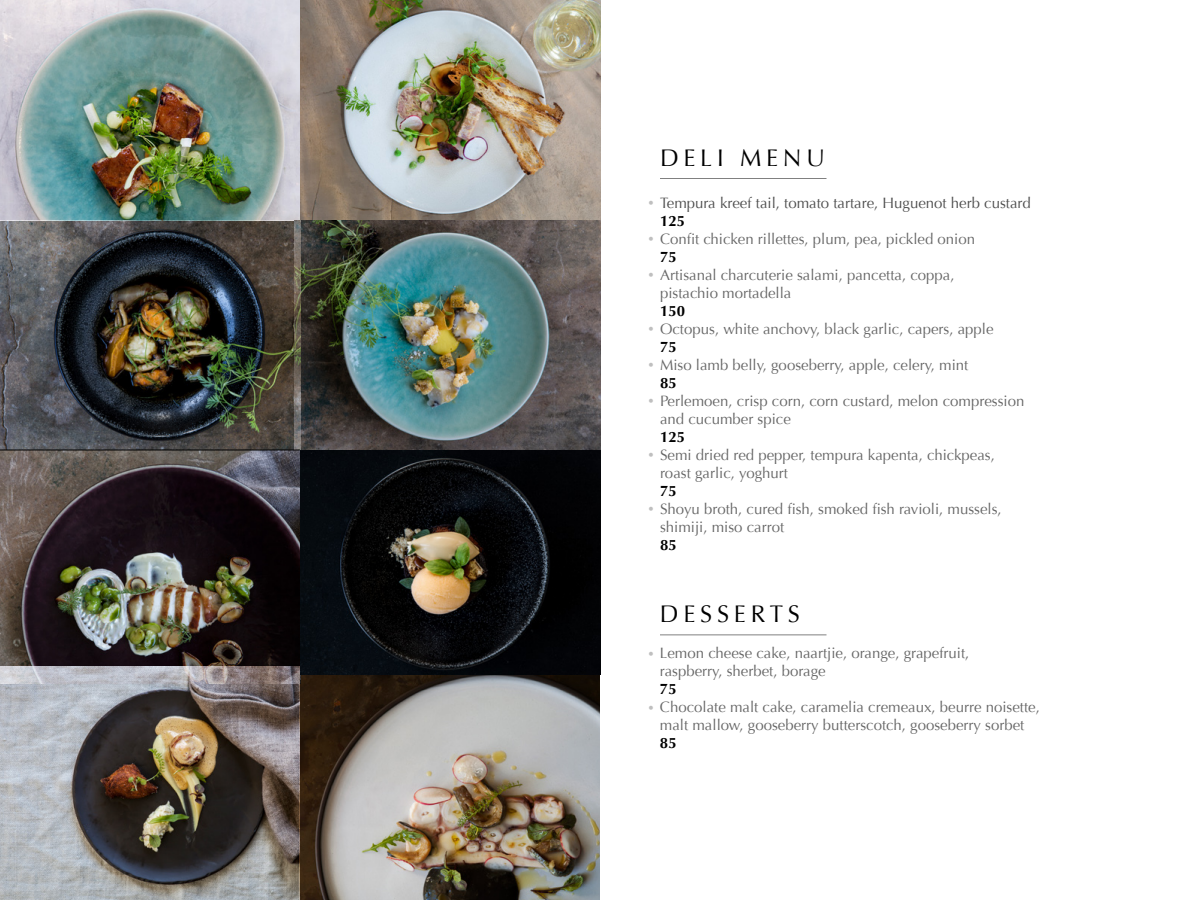
<style>
.page{position:relative;width:1200px;height:900px;background:#fff}
.page>*{position:absolute;margin:0;border:0;box-sizing:border-box;transform-origin:0 0}
.t1{font:24px "Optima";letter-spacing:.2em;color:#000}
.t2{font:15px/18px "Optima";color:#666}
.t3{font:15px "Optima";color:#4d4d4d}
.t4{font:700 15px "Optima";color:#000}
.t5{font:15px "Minion Pro";color:#bfbfbf}
.s1{font-family:"Minion Pro";color:#bfbfbf}
</style>
<div class="page">
<img style="left:0;top:0;width:600px;height:220px">
<img style="left:300px;top:675px;width:300px;height:225px">
<img style="left:0;top:220px;width:300px;height:446px">
<img style="left:294px;top:220px;width:306px;height:230px">
<img style="left:300px;top:450px;width:300px;height:225px">
<img style="left:0;top:666px;width:300px;height:234px">
<hr style="left:0;top:450px;width:300px;height:1px;background:#000">
<hr style="left:660px;top:178px;width:166px;height:1px;background:#808080">
<hr style="left:660px;top:634px;width:166px;height:1px;background:#808080">
<h1 class="t1" style="left:660px;top:143px;width:167px">DELI MENU</h1>
<p class="t3" style="left:660px;top:194px;width:372px">Tempura kreef tail, tomato tartare, Huguenot herb custard</p>
<p class="t4" style="left:660px;top:212px;width:27px">125</p>
<p class="t2" style="left:660px;top:230px;width:317px">Confit chicken rillettes, plum, pea, pickled onion</p>
<p class="t4" style="left:660px;top:248px;width:18px">75</p>
<p class="t2" style="left:660px;top:266px;width:296px">Artisanal charcuterie salami, pancetta, coppa, pistachio mortadella</p>
<p class="t4" style="left:660px;top:302px;width:27px">150</p>
<p class="t2" style="left:660px;top:320px;width:335px">Octopus, white anchovy, black garlic, capers, apple</p>
<p class="t4" style="left:660px;top:338px;width:18px">75</p>
<p class="t2" style="left:660px;top:356px;width:310px">Miso lamb belly, gooseberry, apple, celery, mint</p>
<p class="t4" style="left:660px;top:374px;width:18px">85</p>
<p class="t2" style="left:660px;top:392px;width:366px">Perlemoen, crisp corn, corn custard, melon compression and cucumber spice</p>
<p class="t4" style="left:660px;top:428px;width:27px">125</p>
<p class="t2" style="left:660px;top:446px;width:336px">Semi dried red pepper, tempura kapenta, chickpeas, roast garlic, yoghurt</p>
<p class="t4" style="left:660px;top:482px;width:18px">75</p>
<p class="t2" style="left:660px;top:500px;width:343px">Shoyu broth, cured fish, smoked fish ravioli, mussels, shimiji, miso carrot</p>
<p class="t4" style="left:660px;top:536px;width:18px">85</p>
<p class="t5" style="left:648px;top:191px;width:7px">•</p>
<p class="t5" style="left:648px;top:227px;width:7px">•</p>
<p class="t5" style="left:648px;top:263px;width:7px">•</p>
<p class="t5" style="left:648px;top:317px;width:7px">•</p>
<p class="t5" style="left:648px;top:353px;width:7px">•</p>
<p class="t5" style="left:648px;top:389px;width:7px">•</p>
<p class="t5" style="left:648px;top:443px;width:7px">•</p>
<p class="t5" style="left:648px;top:497px;width:7px">•</p>
<h1 class="t1" style="left:660px;top:599px;width:141px">DESSERTS</h1>
<p class="t2" style="left:660px;top:644px;width:311px;text-indent:-12px"><span class="s1">•</span> Lemon cheese cake, naartjie, orange, grapefruit, raspberry, sherbet, borage</p>
<p class="t4" style="left:660px;top:680px;width:18px">75</p>
<p class="t2" style="left:648px;top:698px;width:393px;text-align:center"><span class="s1">•</span> Chocolate malt cake, caramelia cremeaux, beurre noisette, malt mallow, gooseberry butterscotch, gooseberry sorbet</p>
<p class="t4" style="left:660px;top:734px;width:18px">85</p>
</div>
